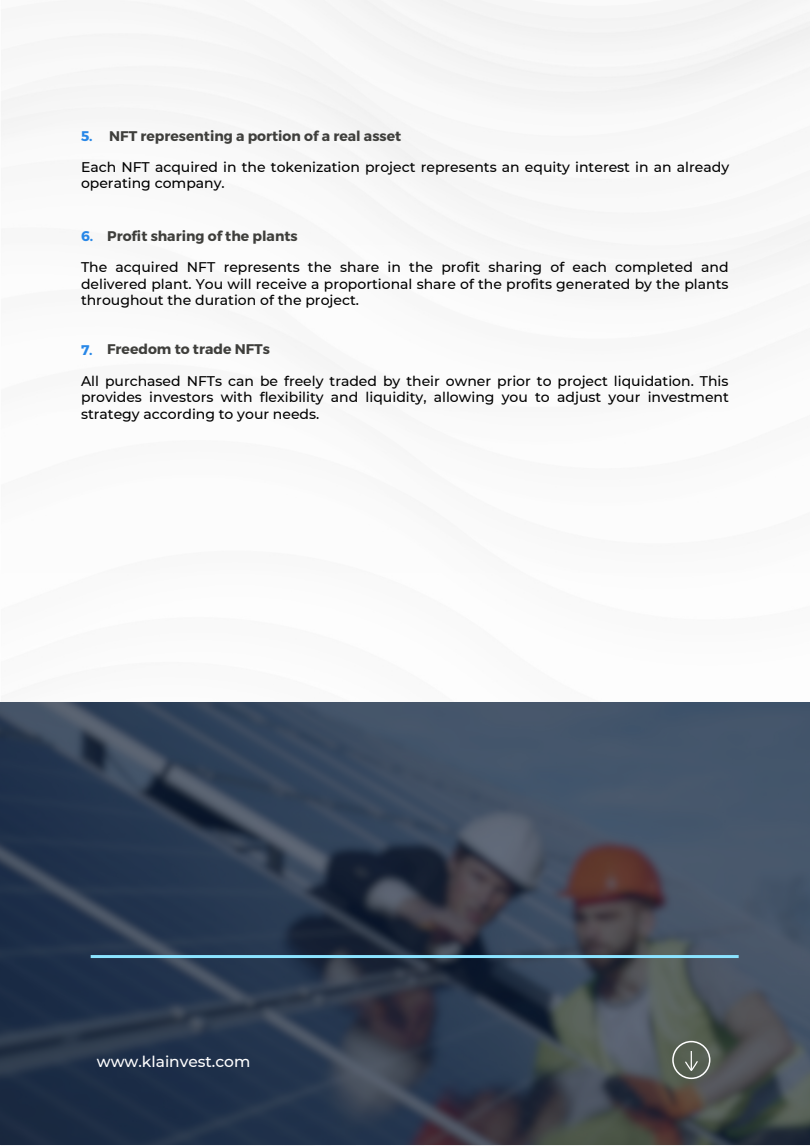
<style>
.page{position:relative;width:810px;height:1146px;background:#fff}
.page>*{position:absolute;margin:0;border:0;box-sizing:border-box;transform-origin:0 0}
.t1{font:500 15.4px "Montserrat";color:#fff}
.t2{font:500 14px/16.5px "Montserrat";color:#000;text-align:justify}
.t3{font:700 14px "Montserrat";color:#3f3f3c}
.t4{font:700 14px "Montserrat";color:#2787e7}
</style>
<div class="page">
<img style="left:0;top:702px;width:810px;height:443px">
<hr style="left:91px;top:955px;width:648px;height:3px;background:#8be3ff">
<svg style="left:672px;top:1041px;width:38px;height:38px"></svg>
<p class="t3" style="left:109px;top:127px;width:293px">NFT representing a portion of a real asset</p>
<p class="t2" style="left:81px;top:158px;width:650px">Each NFT acquired in the tokenization project represents an equity interest in an already operating company.</p>
<p class="t4" style="left:81px;top:127px;width:13px">5.</p>
<p class="t3" style="left:107px;top:227px;width:192px">Profit sharing of the plants</p>
<p class="t2" style="left:81px;top:259px;width:649px">The acquired NFT represents the share in the profit sharing of each completed and delivered plant. You will receive a proportional share of the profits generated by the plants throughout the duration of the project.</p>
<p class="t4" style="left:81px;top:227px;width:14px">6.</p>
<p class="t3" style="left:107px;top:340px;width:164px">Freedom to trade NFTs</p>
<p class="t2" style="left:81px;top:372px;width:649px">All purchased NFTs can be freely traded by their owner prior to project liquidation. This provides investors with flexibility and liquidity, allowing you to adjust your investment strategy according to your needs.</p>
<p class="t4" style="left:81px;top:341px;width:13px">7.</p>
<p class="t1" style="left:97px;top:1052px;width:155px">www.klainvest.com</p>
</div>
